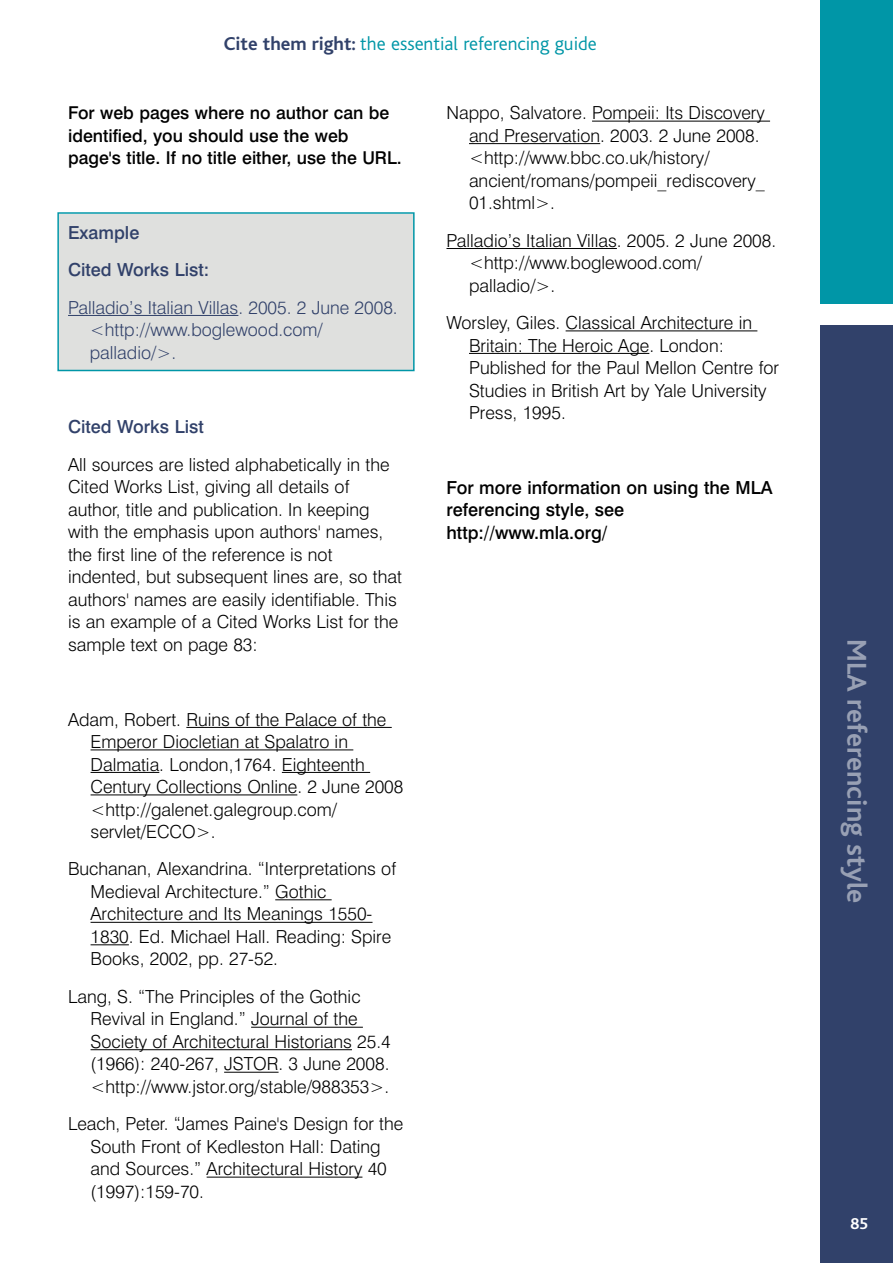
<style>
.page{position:relative;width:893px;height:1263px;background:#fff}
.page>*{position:absolute;margin:0;border:0;box-sizing:border-box;transform-origin:0 0}
.t1{font:700 28.5px "Bliss";color:#98a0b4}
.t2{font:300 19.5px "Bliss";color:#0096a7}
.t3{font:300 18px/22.5px "Swiss 721 BT";color:#000}
.t4{font:300 18px/22.5px "Swiss 721 BT";color:#31416a}
.t5{font:500 18px/22.5px "Swiss 721 BT";color:#000}
.t6{font:500 18px/37.3px "Swiss 721 BT";color:#31416a}
.t7{font:500 17.7px/22.5px "Swiss 721 BT";color:#000}
.t8{font:700 16.5px "Bliss";color:#fff}
.s1{font-weight:700;color:#31416a}
</style>
<div class="page">
<div style="left:59px;top:214px;width:354px;height:156px;background:#dfe0de"></div>
<div style="left:57px;top:212px;width:358px;height:159px;border:2px solid #0096a7"></div>
<div style="left:821px;top:0;width:72px;height:1263px;background:#31416a"></div>
<div style="left:821px;top:9px;width:72px;height:316px;background:#fff"></div>
<div style="left:821px;top:0;width:72px;height:304px;background:#0096a7"></div>
<hr style="left:68px;top:315px;width:170px;height:1px;background:#31416a">
<hr style="left:186px;top:727px;width:206px;height:1px;background:#000">
<hr style="left:91px;top:749px;width:262px;height:1px;background:#000">
<hr style="left:91px;top:772px;width:68px;height:1px;background:#000">
<hr style="left:282px;top:772px;width:88px;height:1px;background:#000">
<hr style="left:91px;top:794px;width:206px;height:1px;background:#000">
<hr style="left:275px;top:899px;width:57px;height:1px;background:#000">
<hr style="left:91px;top:922px;width:282px;height:1px;background:#000">
<hr style="left:91px;top:944px;width:38px;height:1px;background:#000">
<hr style="left:251px;top:1027px;width:112px;height:1px;background:#000">
<hr style="left:91px;top:1049px;width:261px;height:1px;background:#000">
<hr style="left:224px;top:1072px;width:55px;height:1px;background:#000">
<hr style="left:207px;top:1177px;width:155px;height:1px;background:#000">
<hr style="left:592px;top:121px;width:178px;height:1px;background:#000">
<hr style="left:469px;top:143px;width:131px;height:1px;background:#000">
<hr style="left:446px;top:248px;width:171px;height:1px;background:#000">
<hr style="left:566px;top:330px;width:191px;height:1px;background:#000">
<hr style="left:469px;top:353px;width:180px;height:1px;background:#000">
<p class="t2" style="left:224px;top:38px;width:375px"><span class="s1">Cite them right:</span> the essential referencing guide</p>
<p class="t7" style="left:68px;top:103px;width:335px">For web pages where no author can be identified, you should use the web page's title. If no title either, use the URL.</p>
<p class="t6" style="left:68px;top:216px;width:143px">Example<br>Cited Works List:</p>
<p class="t4" style="left:90px;top:298px;width:309px;text-indent:-22px">Palladio’s Italian Villas. 2005. 2 June 2008. &lt;http://www.boglewood.com/ palladio/&gt;.</p>
<p class="t6" style="left:68px;top:410px;width:137px">Cited Works List</p>
<p class="t3" style="left:68px;top:455px;width:335px">All sources are listed alphabetically in the Cited Works List, giving all details of author, title and publication. In keeping with the emphasis upon authors' names, the first line of the reference is not indented, but subsequent lines are, so that authors' names are easily identifiable. This is an example of a Cited Works List for the sample text on page 83:</p>
<p class="t3" style="left:91px;top:710px;width:314px;text-indent:-23px">Adam, Robert. Ruins of the Palace of the Emperor Diocletian at Spalatro in Dalmatia. London,1764. Eighteenth Century Collections Online. 2 June 2008 &lt;http://galenet.galegroup.com/ servlet/ECCO&gt;.</p>
<p class="t3" style="left:91px;top:859px;width:307px;text-indent:-23px">Buchanan, Alexandrina. “Interpretations of Medieval Architecture.” Gothic Architecture and Its Meanings 1550- 1830. Ed. Michael Hall. Reading: Spire Books, 2002, pp. 27-52.</p>
<p class="t3" style="left:91px;top:987px;width:302px;text-indent:-23px">Lang, S. “The Principles of the Gothic Revival in England.” Journal of the Society of Architectural Historians 25.4 (1966): 240-267, JSTOR. 3 June 2008. &lt;http://www.jstor.org/stable/988353&gt;.</p>
<p class="t3" style="left:91px;top:1114px;width:314px;text-indent:-23px">Leach, Peter. “James Paine's Design for the South Front of Kedleston Hall: Dating and Sources.” Architectural History 40 (1997):159-70.</p>
<p class="t3" style="left:469px;top:103px;width:297px;text-indent:-23px">Nappo, Salvatore. Pompeii: Its Discovery and Preservation. 2003. 2 June 2008. &lt;http://www.bbc.co.uk/history/ ancient/romans/pompeii_rediscovery_ 01.shtml&gt;.</p>
<p class="t3" style="left:469px;top:231px;width:309px;text-indent:-23px">Palladio’s Italian Villas. 2005. 2 June 2008. &lt;http://www.boglewood.com/ palladio/&gt;.</p>
<p class="t3" style="left:469px;top:313px;width:312px;text-indent:-23px">Worsley, Giles. Classical Architecture in Britain: The Heroic Age. London:<br>Published for the Paul Mellon Centre for Studies in British Art by Yale University Press, 1995.</p>
<p class="t5" style="left:446px;top:478px;width:328px">For more information on using the MLA referencing style, see http://www.mla.org/</p>
<h1 class="t1" style="left:866px;top:639px;width:266px;rotate:90deg">MLA referencing style</h1>
<p class="t8" style="left:850px;top:1218px;width:19px">85</p>
</div>
